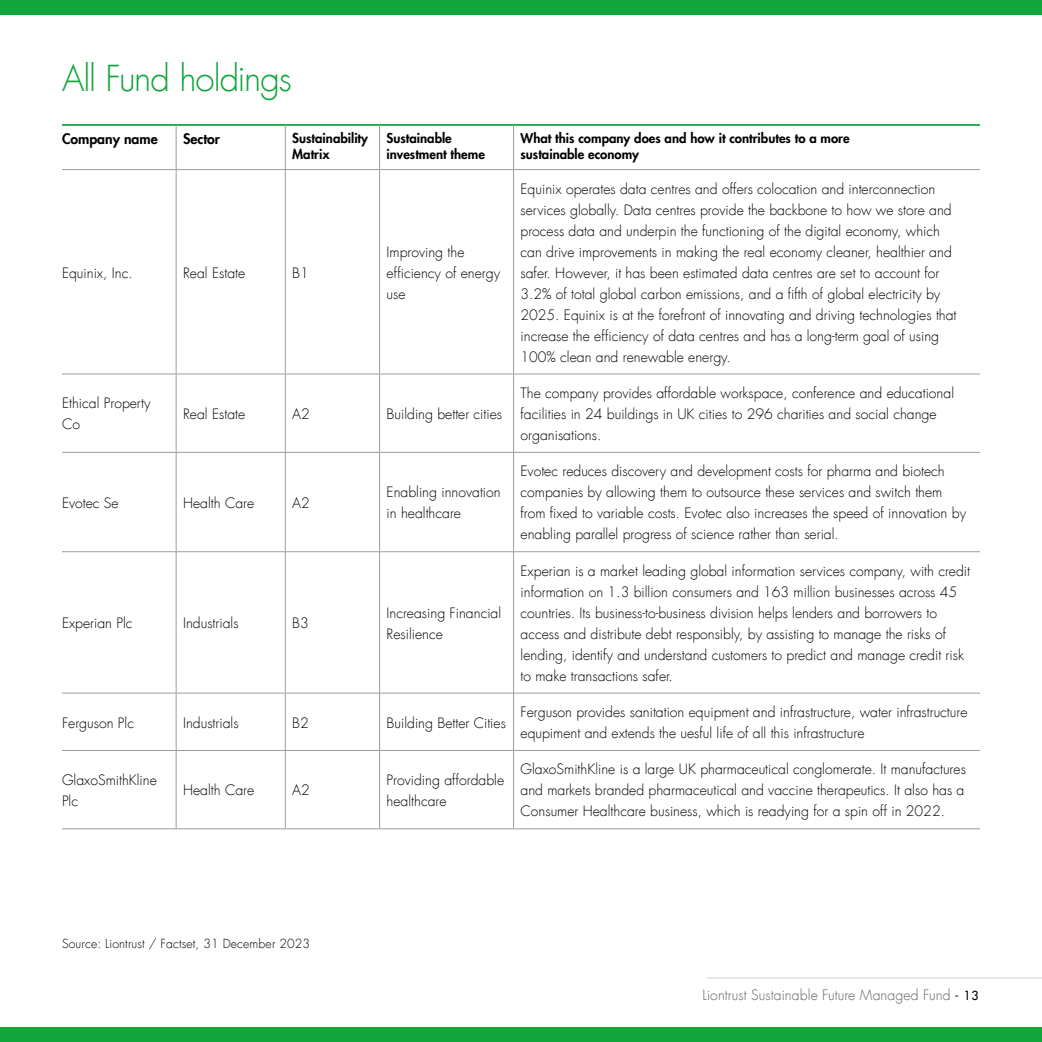
<style>
.page{position:relative;width:1042px;height:1042px;background:#fff}
.page>*{position:absolute;margin:0;border:0;box-sizing:border-box;transform-origin:0 0}
.t1{font:300 35px "Futura LT";letter-spacing:-.035em;color:#11a53c}
.t2{font:300 14px/21px "Futura LT";color:#000}
.t3{font:300 14px "Futura LT";letter-spacing:.005em;color:#646363}
.t4{font:800 14px "Futura LT";color:#000}
.t5{font:800 13.12px/15.8px "Futura LT";color:#000}
.t6{font:300 12.25px "Futura LT";letter-spacing:.01em;color:#000}
.s1{font-weight:400;font-size:12.25px;color:#000}
</style>
<div class="page">
<hr style="left:176px;top:126px;width:1px;height:43px;background:#9d9d9c">
<hr style="left:285px;top:126px;width:1px;height:43px;background:#9d9d9c">
<hr style="left:379px;top:126px;width:1px;height:43px;background:#9d9d9c">
<hr style="left:62px;top:169px;width:114px;height:1px;background:#9d9d9c">
<hr style="left:176px;top:170px;width:1px;height:204px;background:#9d9d9c">
<hr style="left:285px;top:170px;width:1px;height:204px;background:#9d9d9c">
<hr style="left:379px;top:170px;width:1px;height:204px;background:#9d9d9c">
<hr style="left:62px;top:374px;width:114px;height:1px;background:#9d9d9c">
<hr style="left:176px;top:374px;width:1px;height:78px;background:#9d9d9c">
<hr style="left:285px;top:374px;width:1px;height:78px;background:#9d9d9c">
<hr style="left:379px;top:374px;width:1px;height:78px;background:#9d9d9c">
<hr style="left:62px;top:452px;width:114px;height:1px;background:#9d9d9c">
<hr style="left:176px;top:452px;width:1px;height:99px;background:#9d9d9c">
<hr style="left:285px;top:452px;width:1px;height:99px;background:#9d9d9c">
<hr style="left:379px;top:452px;width:1px;height:99px;background:#9d9d9c">
<hr style="left:62px;top:551px;width:114px;height:1px;background:#9d9d9c">
<hr style="left:176px;top:552px;width:1px;height:141px;background:#9d9d9c">
<hr style="left:285px;top:552px;width:1px;height:141px;background:#9d9d9c">
<hr style="left:379px;top:552px;width:1px;height:141px;background:#9d9d9c">
<hr style="left:62px;top:693px;width:114px;height:1px;background:#9d9d9c">
<hr style="left:176px;top:693px;width:1px;height:57px;background:#9d9d9c">
<hr style="left:285px;top:693px;width:1px;height:57px;background:#9d9d9c">
<hr style="left:379px;top:693px;width:1px;height:57px;background:#9d9d9c">
<hr style="left:62px;top:750px;width:114px;height:1px;background:#9d9d9c">
<hr style="left:176px;top:751px;width:1px;height:77px;background:#9d9d9c">
<hr style="left:285px;top:751px;width:1px;height:77px;background:#9d9d9c">
<hr style="left:379px;top:751px;width:1px;height:77px;background:#9d9d9c">
<hr style="left:62px;top:828px;width:114px;height:1px;background:#9d9d9c">
<hr style="left:62px;top:124px;width:114px;height:2px;background:#11a53c">
<hr style="left:176px;top:124px;width:109px;height:2px;background:#11a53c">
<hr style="left:285px;top:124px;width:94px;height:2px;background:#11a53c">
<hr style="left:379px;top:124px;width:134px;height:2px;background:#11a53c">
<hr style="left:513px;top:124px;width:467px;height:2px;background:#11a53c">
<hr style="left:176px;top:169px;width:109px;height:1px;background:#9d9d9c">
<hr style="left:285px;top:169px;width:94px;height:1px;background:#9d9d9c">
<hr style="left:379px;top:169px;width:134px;height:1px;background:#9d9d9c">
<hr style="left:513px;top:169px;width:467px;height:1px;background:#9d9d9c">
<hr style="left:176px;top:374px;width:109px;height:1px;background:#9d9d9c">
<hr style="left:285px;top:374px;width:94px;height:1px;background:#9d9d9c">
<hr style="left:379px;top:374px;width:134px;height:1px;background:#9d9d9c">
<hr style="left:513px;top:374px;width:467px;height:1px;background:#9d9d9c">
<hr style="left:176px;top:452px;width:109px;height:1px;background:#9d9d9c">
<hr style="left:285px;top:452px;width:94px;height:1px;background:#9d9d9c">
<hr style="left:379px;top:452px;width:134px;height:1px;background:#9d9d9c">
<hr style="left:513px;top:452px;width:467px;height:1px;background:#9d9d9c">
<hr style="left:176px;top:551px;width:109px;height:1px;background:#9d9d9c">
<hr style="left:285px;top:551px;width:94px;height:1px;background:#9d9d9c">
<hr style="left:379px;top:551px;width:134px;height:1px;background:#9d9d9c">
<hr style="left:513px;top:551px;width:467px;height:1px;background:#9d9d9c">
<hr style="left:176px;top:693px;width:109px;height:1px;background:#9d9d9c">
<hr style="left:285px;top:693px;width:94px;height:1px;background:#9d9d9c">
<hr style="left:379px;top:693px;width:134px;height:1px;background:#9d9d9c">
<hr style="left:513px;top:693px;width:467px;height:1px;background:#9d9d9c">
<hr style="left:176px;top:750px;width:109px;height:1px;background:#9d9d9c">
<hr style="left:285px;top:750px;width:94px;height:1px;background:#9d9d9c">
<hr style="left:379px;top:750px;width:134px;height:1px;background:#9d9d9c">
<hr style="left:513px;top:750px;width:467px;height:1px;background:#9d9d9c">
<hr style="left:176px;top:828px;width:109px;height:1px;background:#9d9d9c">
<hr style="left:285px;top:828px;width:94px;height:1px;background:#9d9d9c">
<hr style="left:379px;top:828px;width:134px;height:1px;background:#9d9d9c">
<hr style="left:513px;top:828px;width:467px;height:1px;background:#9d9d9c">
<hr style="left:513px;top:170px;width:1px;height:204px;background:#9d9d9c">
<hr style="left:513px;top:374px;width:1px;height:78px;background:#9d9d9c">
<hr style="left:513px;top:452px;width:1px;height:99px;background:#9d9d9c">
<hr style="left:513px;top:552px;width:1px;height:141px;background:#9d9d9c">
<hr style="left:513px;top:693px;width:1px;height:57px;background:#9d9d9c">
<hr style="left:513px;top:751px;width:1px;height:77px;background:#9d9d9c">
<hr style="left:513px;top:126px;width:1px;height:43px;background:#9d9d9c">
<div style="left:0;top:0;width:1042px;height:15px;background:#11a53c"></div>
<div style="left:0;top:1027px;width:1042px;height:15px;background:#11a53c"></div>
<hr style="left:707px;top:977px;width:335px;height:1px;background:#d0d0d0">
<h1 class="t1" style="left:62px;top:57px;width:231px">All Fund holdings</h1>
<p class="t4" style="left:62px;top:129px;width:97px">Company name</p>
<p class="t4" style="left:183px;top:129px;width:38px">Sector</p>
<p class="t5" style="left:292px;top:130px;width:77px">Sustainability<br>Matrix</p>
<p class="t5" style="left:386px;top:130px;width:100px">Sustainable investment theme</p>
<p class="t5" style="left:520px;top:130px;width:331px">What this company does and how it contributes to a more sustainable economy</p>
<p class="t2" style="left:62px;top:262px;width:72px">Equinix, Inc.</p>
<p class="t2" style="left:183px;top:262px;width:64px">Real Estate</p>
<p class="t2" style="left:292px;top:262px;width:18px">B1</p>
<p class="t2" style="left:386px;top:241px;width:115px">Improving the efficiency of energy use</p>
<p class="t2" style="left:62px;top:393px;width:90px">Ethical Property<br>Co</p>
<p class="t2" style="left:183px;top:404px;width:64px">Real Estate</p>
<p class="t2" style="left:292px;top:404px;width:19px">A2</p>
<p class="t2" style="left:386px;top:404px;width:117px">Building better cities</p>
<p class="t2" style="left:62px;top:493px;width:58px">Evotec Se</p>
<p class="t2" style="left:183px;top:493px;width:73px">Health Care</p>
<p class="t2" style="left:292px;top:493px;width:19px">A2</p>
<p class="t2" style="left:386px;top:482px;width:116px">Enabling innovation in healthcare</p>
<p class="t2" style="left:62px;top:613px;width:72px">Experian Plc</p>
<p class="t2" style="left:183px;top:613px;width:57px">Industrials</p>
<p class="t2" style="left:292px;top:613px;width:18px">B3</p>
<p class="t2" style="left:386px;top:602px;width:116px">Increasing Financial<br>Resilience</p>
<p class="t2" style="left:520px;top:178px;width:437px">Equinix operates data centres and offers colocation and interconnection services globally. Data centres provide the backbone to how we store and process data and underpin the functioning of the digital economy, which can drive improvements in making the real economy cleaner, healthier and safer. However, it has been estimated data centres are set to account for 3.2% of total global carbon emissions, and a fifth of global electricity by 2025. Equinix is at the forefront of innovating and driving technologies that increase the efficiency of data centres and has a long-term goal of using 100% clean and renewable energy.</p>
<p class="t2" style="left:520px;top:383px;width:435px">The company provides affordable workspace, conference and educational facilities in 24 buildings in UK cities to 296 charities and social change organisations.</p>
<p class="t2" style="left:520px;top:461px;width:447px">Evotec reduces discovery and development costs for pharma and biotech companies by allowing them to outsource these services and switch them from fixed to variable costs. Evotec also increases the speed of innovation by enabling parallel progress of science rather than serial.</p>
<p class="t2" style="left:520px;top:560px;width:451px">Experian is a market leading global information services company, with credit information on 1.3 billion consumers and 163 million businesses across 45 countries. Its business-to-business division helps lenders and borrowers to access and distribute debt responsibly, by assisting to manage the risks of lending, identify and understand customers to predict and manage credit risk to make transactions safer.</p>
<p class="t2" style="left:62px;top:712px;width:73px">Ferguson Plc</p>
<p class="t2" style="left:183px;top:712px;width:57px">Industrials</p>
<p class="t2" style="left:292px;top:712px;width:18px">B2</p>
<p class="t2" style="left:386px;top:712px;width:121px">Building Better Cities</p>
<p class="t2" style="left:520px;top:702px;width:448px">Ferguson provides sanitation equipment and infrastructure, water infrastructure equpiment and extends the uesful life of all this infrastructure</p>
<p class="t2" style="left:62px;top:770px;width:96px">GlaxoSmithKline<br>Plc</p>
<p class="t2" style="left:183px;top:780px;width:73px">Health Care</p>
<p class="t2" style="left:292px;top:780px;width:19px">A2</p>
<p class="t2" style="left:386px;top:770px;width:119px">Providing affordable healthcare</p>
<p class="t2" style="left:520px;top:759px;width:447px;text-align:justify">GlaxoSmithKline is a large UK pharmaceutical conglomerate. It manufactures and markets branded pharmaceutical and vaccine therapeutics. It also has a Consumer Healthcare business, which is readying for a spin off in 2022.</p>
<p class="t6" style="left:62px;top:936px;width:250px">Source: Liontrust / Factset, 31 December 2023</p>
<p class="t3" style="left:702px;top:986px;width:277px">Liontrust Sustainable Future Managed Fund <span class="s1">- 13</span></p>
</div>
